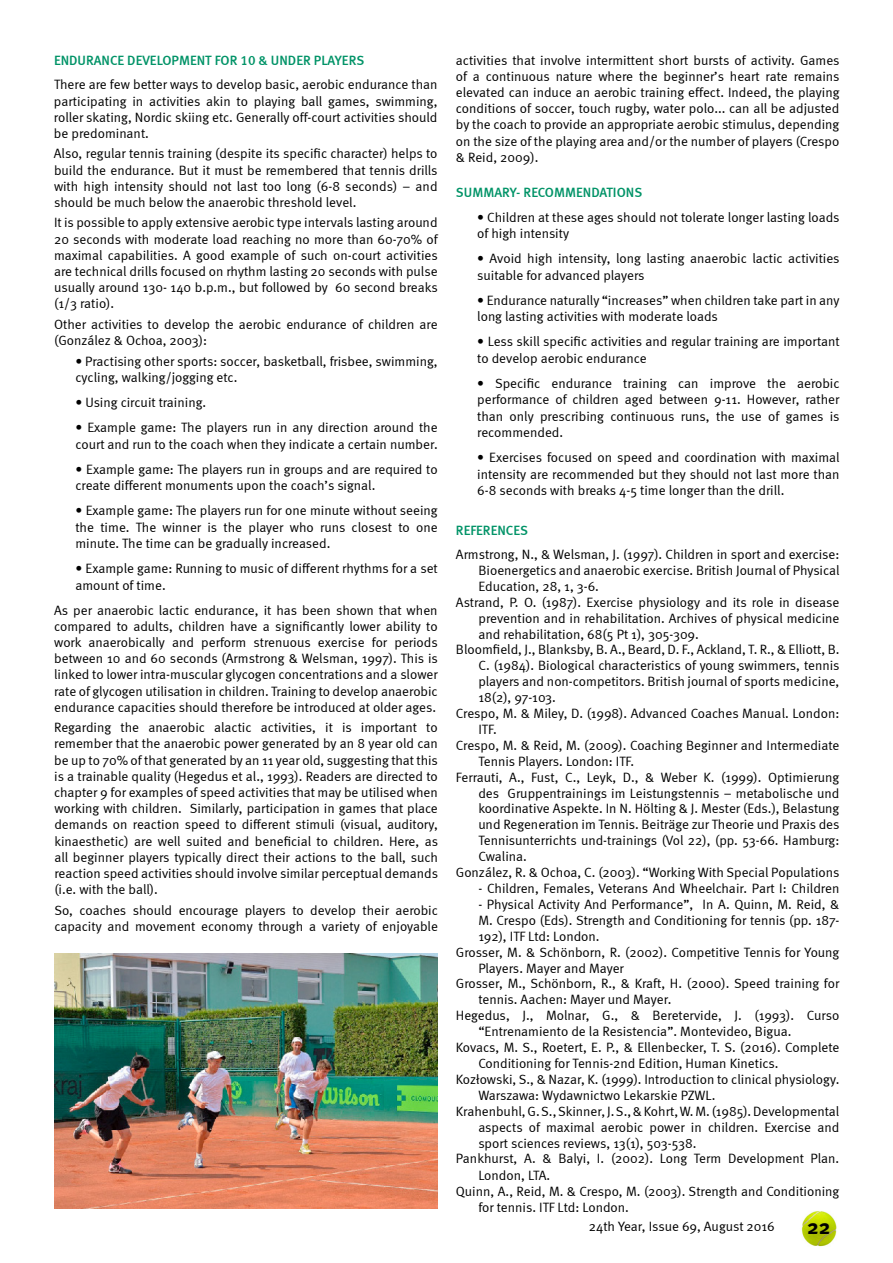
<style>
.page{position:relative;width:893px;height:1263px;background:#fff}
.page>*{position:absolute;margin:0;border:0;box-sizing:border-box;transform-origin:0 0}
.t1{font:700 21px "Meta";color:#000}
.t2{font:13.5px/16.2px "Meta Normal";color:#000}
.t3{font:13.5px "Meta Medium LF";color:#009367}
</style>
<div class="page">
<img style="left:801px;top:1211px;width:36px;height:36px">
<img style="left:54px;top:954px;width:383px;height:255px">
<p class="t3" style="left:54px;top:52px;width:312px">ENDURANCE DEVELOPMENT FOR 10 &amp; UNDER PLAYERS</p>
<p class="t2" style="left:54px;top:76px;width:385px;text-align:justify">There are few better ways to develop basic, aerobic endurance than participating in activities akin to playing ball games, swimming, roller skating, Nordic skiing etc. Generally off-court activities should be predominant.</p>
<p class="t2" style="left:54px;top:145px;width:385px;text-align:justify">Also, regular tennis training (despite its specific character) helps to build the endurance. But it must be remembered that tennis drills with high intensity should not last too long (6-8 seconds) – and should be much below the anaerobic threshold level.</p>
<p class="t2" style="left:54px;top:214px;width:385px;text-align:justify">It is possible to apply extensive aerobic type intervals lasting around 20 seconds with moderate load reaching no more than 60-70% of maximal capabilities. A good example of such on-court activities are technical drills focused on rhythm lasting 20 seconds with pulse usually around 130- 140 b.p.m., but followed by 60 second breaks (1/3 ratio).</p>
<p class="t2" style="left:54px;top:316px;width:385px">Other activities to develop the aerobic endurance of children are (González &amp; Ochoa, 2003):</p>
<p class="t2" style="left:75px;top:353px;width:364px">• Practising other sports: soccer, basketball, frisbee, swimming, cycling, walking/jogging etc.</p>
<p class="t2" style="left:75px;top:394px;width:132px">• Using circuit training.</p>
<p class="t2" style="left:75px;top:419px;width:364px">• Example game: The players run in any direction around the court and run to the coach when they indicate a certain number.</p>
<p class="t2" style="left:75px;top:461px;width:364px">• Example game: The players run in groups and are required to create different monuments upon the coach’s signal.  </p>
<p class="t2" style="left:75px;top:502px;width:364px;text-align:justify">• Example game: The players run for one minute without seeing the time. The winner is the player who runs closest to one minute. The time can be gradually increased.</p>
<p class="t2" style="left:75px;top:560px;width:364px">• Example game: Running to music of different rhythms for a set amount of time.</p>
<p class="t2" style="left:54px;top:602px;width:385px;text-align:justify">As per anaerobic lactic endurance, it has been shown that when compared to adults, children have a significantly lower ability to work anaerobically and perform strenuous exercise for periods between 10 and 60 seconds (Armstrong &amp; Welsman, 1997). This is linked to lower intra-muscular glycogen concentrations and a slower rate of glycogen utilisation in children. Training to develop anaerobic endurance capacities should therefore be introduced at older ages.</p>
<p class="t2" style="left:54px;top:719px;width:385px;text-align:justify">Regarding the anaerobic alactic activities, it is important to remember that the anaerobic power generated by an 8 year old can be up to 70% of that generated by an 11 year old, suggesting that this is a trainable quality (Hegedus et al., 1993). Readers are directed to chapter 9 for examples of speed activities that may be utilised when working with children. Similarly, participation in games that place demands on reaction speed to different stimuli (visual, auditory, kinaesthetic) are well suited and beneficial to children. Here, as all beginner players typically direct their actions to the ball, such reaction speed activities should involve similar perceptual demands (i.e. with the ball).</p>
<p class="t2" style="left:54px;top:902px;width:385px">So, coaches should encourage players to develop their aerobic capacity and movement economy through a variety of enjoyable</p>
<p class="t2" style="left:456px;top:52px;width:385px;text-align:justify">activities that involve intermittent short bursts of activity. Games of a continuous nature where the beginner’s heart rate remains elevated can induce an aerobic training effect. Indeed, the playing conditions of soccer, touch rugby, water polo... can all be adjusted by the coach to provide an appropriate aerobic stimulus, depending on the size of the playing area and/or the number of players (Crespo &amp; Reid, 2009).</p>
<p class="t3" style="left:456px;top:184px;width:188px">SUMMARY- RECOMMENDATIONS</p>
<p class="t2" style="left:477px;top:209px;width:364px">• Children at these ages should not tolerate longer lasting loads of high intensity</p>
<p class="t2" style="left:477px;top:250px;width:364px">• Avoid high intensity, long lasting anaerobic lactic activities suitable for advanced players</p>
<p class="t2" style="left:477px;top:292px;width:364px">• Endurance naturally “increases” when children take part in any long lasting activities with moderate loads</p>
<p class="t2" style="left:477px;top:333px;width:364px">• Less skill specific activities and regular training are important to develop aerobic endurance</p>
<p class="t2" style="left:477px;top:375px;width:364px;text-align:justify">• Specific endurance training can improve the aerobic performance of children aged between 9-11. However, rather than only prescribing continuous runs, the use of games is recommended.</p>
<p class="t2" style="left:477px;top:449px;width:364px;text-align:justify">• Exercises focused on speed and coordination with maximal intensity are recommended but they should not last more than 6-8 seconds with breaks 4-5 time longer than the drill.</p>
<p class="t3" style="left:456px;top:522px;width:74px">REFERENCES</p>
<p class="t2" style="left:456px;top:546px;width:385px">Armstrong, N., &amp; Welsman, J. (1997). Children in sport and exercise:</p>
<p class="t2" style="left:478px;top:562px;width:363px">Bioenergetics and anaerobic exercise. British Journal of Physical</p>
<p class="t2" style="left:478px;top:578px;width:122px">Education, 28, 1, 3-6.</p>
<p class="t2" style="left:456px;top:594px;width:385px">Astrand, P. O. (1987). Exercise physiology and its role in disease</p>
<p class="t2" style="left:478px;top:610px;width:362px">prevention and in rehabilitation. Archives of physical medicine</p>
<p class="t2" style="left:478px;top:626px;width:222px">and rehabilitation, 68(5 Pt 1), 305-309.</p>
<p class="t2" style="left:456px;top:641px;width:385px">Bloomfield, J., Blanksby, B. A., Beard, D. F., Ackland, T. R., &amp; Elliott, B.</p>
<p class="t2" style="left:478px;top:657px;width:363px">C. (1984). Biological characteristics of young swimmers, tennis</p>
<p class="t2" style="left:478px;top:673px;width:362px">players and non-competitors. British journal of sports medicine,</p>
<p class="t2" style="left:478px;top:689px;width:79px">18(2), 97-103.</p>
<p class="t2" style="left:456px;top:705px;width:385px">Crespo, M. &amp; Miley, D. (1998). Advanced Coaches Manual. London:</p>
<p class="t2" style="left:478px;top:721px;width:20px">ITF.</p>
<p class="t2" style="left:456px;top:737px;width:385px">Crespo, M. &amp; Reid, M. (2009). Coaching Beginner and Intermediate</p>
<p class="t2" style="left:478px;top:753px;width:157px">Tennis Players. London: ITF.</p>
<p class="t2" style="left:456px;top:769px;width:385px">Ferrauti, A., Fust, C., Leyk, D., &amp; Weber K. (1999). Optimierung</p>
<p class="t2" style="left:478px;top:785px;width:362px">des Gruppentrainings im Leistungstennis – metabolische und</p>
<p class="t2" style="left:478px;top:800px;width:363px">koordinative Aspekte. In N. Hölting &amp; J. Mester (Eds.), Belastung</p>
<p class="t2" style="left:478px;top:816px;width:363px">und Regeneration im Tennis. Beiträge zur Theorie und Praxis des</p>
<p class="t2" style="left:478px;top:832px;width:362px">Tennisunterrichts und-trainings (Vol 22), (pp. 53-66. Hamburg:</p>
<p class="t2" style="left:478px;top:848px;width:50px">Cwalina.</p>
<p class="t2" style="left:456px;top:864px;width:385px">González, R. &amp; Ochoa, C. (2003). “Working With Special Populations</p>
<p class="t2" style="left:478px;top:880px;width:362px">- Children, Females, Veterans And Wheelchair. Part I: Children</p>
<p class="t2" style="left:478px;top:896px;width:362px">- Physical Activity And Performance”, In A. Quinn, M. Reid, &amp;</p>
<p class="t2" style="left:478px;top:912px;width:362px">M. Crespo (Eds). Strength and Conditioning for tennis (pp. 187-</p>
<p class="t2" style="left:478px;top:928px;width:123px">192), ITF Ltd: London.</p>
<p class="t2" style="left:456px;top:944px;width:385px">Grosser, M. &amp; Schönborn, R. (2002). Competitive Tennis for Young</p>
<p class="t2" style="left:478px;top:959px;width:147px">Players. Mayer and Mayer</p>
<p class="t2" style="left:456px;top:975px;width:385px">Grosser, M., Schönborn, R., &amp; Kraft, H. (2000). Speed training for</p>
<p class="t2" style="left:478px;top:991px;width:195px">tennis. Aachen: Mayer und Mayer.</p>
<p class="t2" style="left:456px;top:1007px;width:385px">Hegedus, J., Molnar, G., &amp; Beretervide, J. (1993). Curso</p>
<p class="t2" style="left:478px;top:1023px;width:315px">“Entrenamiento de la Resistencia”. Montevideo, Bigua.</p>
<p class="t2" style="left:456px;top:1039px;width:385px">Kovacs, M. S., Roetert, E. P., &amp; Ellenbecker, T. S. (2016). Complete</p>
<p class="t2" style="left:478px;top:1055px;width:302px">Conditioning for Tennis-2nd Edition, Human Kinetics.</p>
<p class="t2" style="left:456px;top:1071px;width:385px">Kozłowski, S., &amp; Nazar, K. (1999). Introduction to clinical physiology.</p>
<p class="t2" style="left:478px;top:1087px;width:239px">Warszawa: Wydawnictwo Lekarskie PZWL.</p>
<p class="t2" style="left:456px;top:1103px;width:385px">Krahenbuhl, G. S., Skinner, J. S., &amp; Kohrt, W. M. (1985). Developmental</p>
<p class="t2" style="left:478px;top:1119px;width:362px">aspects of maximal aerobic power in children. Exercise and</p>
<p class="t2" style="left:478px;top:1134px;width:220px">sport sciences reviews, 13(1), 503-538.</p>
<p class="t2" style="left:456px;top:1150px;width:385px">Pankhurst, A. &amp; Balyi, I. (2002). Long Term Development Plan.</p>
<p class="t2" style="left:478px;top:1167px;width:73px">London, LTA.</p>
<p class="t2" style="left:456px;top:1183px;width:385px">Quinn, A., Reid, M. &amp; Crespo, M. (2003). Strength and Conditioning</p>
<p class="t2" style="left:478px;top:1199px;width:152px">for tennis. ITF Ltd: London.</p>
<p class="t2" style="left:589px;top:1218px;width:187px">24th Year, Issue 69, August 2016</p>
<h1 class="t1" style="left:807px;top:1214px;width:25px">22</h1>
</div>
